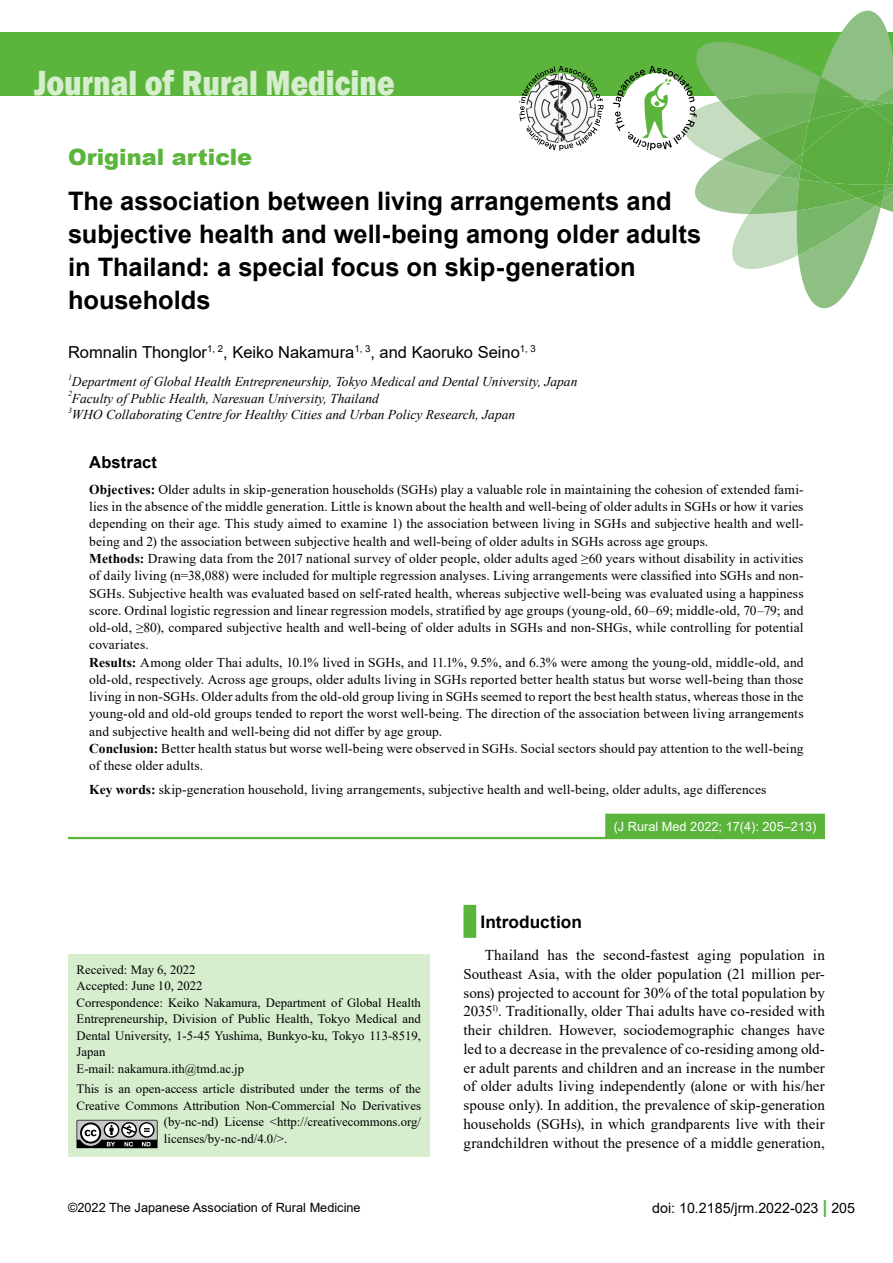
<style>
.page{position:relative;width:893px;height:1263px;background:#fff}
.page>*{position:absolute;margin:0;border:0;box-sizing:border-box;transform-origin:0 0}
.t1{font:800 36px "Franklin Gothic";color:#d6edce;scale:.83 1}
.t2{font:700 25.5px/33px "Arial";color:#000}
.t3{font:900 22.5px "Arial";color:#5bb53c}
.t4{font:700 17.25px "Arial";color:#000}
.t5{font:16.5px "Arial";color:#000}
.t6{font:700 16.5px "Arial";letter-spacing:.01em;color:#000}
.t7{font:15px/18.8px "Times New Roman";letter-spacing:.005em;color:#000;text-align:justify}
.t8{font:14.25px "Arial";color:#000}
.t9{font:13.5px/17.2px "Times New Roman";letter-spacing:.01em;color:#000}
.t10{font:italic 13.5px "Times New Roman";color:#000}
.t11{font:12.75px/16.5px "Times New Roman";color:#000}
.t12{font:12.75px "Arial";color:#000}
.t13{font:12.75px "Arial";color:#fff}
.t14{font:italic 7.8px "Times New Roman";color:#000}
.s1{font-weight:700}
.s2{font-weight:700;font-size:18px;color:#5bb53c}
</style>
<div class="page">
<div style="left:0;top:32px;width:893px;height:64px;background:#5bb53c"></div>
<svg style="left:613px;top:10px;width:280px;height:299px"></svg>
<svg style="left:519px;top:66px;width:84px;height:85px"></svg>
<hr style="left:68px;top:837px;width:757px;height:2px;background:#5bb53c">
<div style="left:605px;top:814px;width:220px;height:24px;background:#5bb53c"></div>
<div style="left:463px;top:905px;width:13px;height:33px;background:#5bb53c"></div>
<div style="left:68px;top:954px;width:361px;height:203px;background:#d6edce"></div>
<svg style="left:77px;top:1120px;width:81px;height:28px;background:#7c7d7c"></svg>
<h1 class="t1" style="left:34px;top:59px;width:436px">Journal of Rural Medicine</h1>
<h3 class="t3" style="left:68px;top:140px;width:186px">Original article</h3>
<h2 class="t2" style="left:68px;top:184px;width:635px">The association between living arrangements and subjective health and well-being among older adults in Thailand: a special focus on skip-generation households</h2>
<p class="t5" style="left:68px;top:341px;width:469px">Romnalin Thonglor<sup>1,</sup> <sup>2</sup>, Keiko Nakamura<sup>1,</sup> <sup>3</sup>, and Kaoruko Seino<sup>1,</sup> <sup>3</sup></p>
<p class="t14" style="left:68px;top:372px;width:5px">1</p>
<p class="t10" style="left:72px;top:372px;width:507px">Department of Global Health Entrepreneurship, Tokyo Medical and Dental University, Japan</p>
<p class="t14" style="left:68px;top:388px;width:5px">2</p>
<p class="t10" style="left:72px;top:389px;width:308px">Faculty of Public Health, Naresuan University, Thailand</p>
<p class="t14" style="left:68px;top:405px;width:5px">3</p>
<p class="t10" style="left:72px;top:405px;width:445px">WHO Collaborating Centre for Healthy Cities and Urban Policy Research, Japan</p>
<p class="t6" style="left:89px;top:451px;width:69px">Abstract</p>
<p class="t9" style="left:89px;top:480px;width:716px"><span class="s1">Objectives:</span> Older adults in skip-generation households (SGHs) play a valuable role in maintaining the cohesion of extended fami&shy;lies in the absence of the middle generation. Little is known about the health and well-being of older adults in SGHs or how it varies depending on their age. This study aimed to examine 1) the association between living in SGHs and subjective health and well&shy;being and 2) the association between subjective health and well-being of older adults in SGHs across age groups.<br><span class="s1">Methods:</span> Drawing data from the 2017 national survey of older people, older adults aged ≥60 years without disability in activities of daily living (n=38,088) were included for multiple regression analyses. Living arrangements were classified into SGHs and non-SGHs. Subjective health was evaluated based on self-rated health, whereas subjective well-being was evaluated using a happiness score. Ordinal logistic regression and linear regression models, stratified by age groups (young-old, 60–69; middle-old, 70–79; and old-old, ≥80), compared subjective health and well-being of older adults in SGHs and non-SHGs, while controlling for potential covariates.<br><span class="s1">Results:</span> Among older Thai adults, 10.1% lived in SGHs, and 11.1%, 9.5%, and 6.3% were among the young-old, middle-old, and old-old, respectively. Across age groups, older adults living in SGHs reported better health status but worse well-being than those living in non-SGHs. Older adults from the old-old group living in SGHs seemed to report the best health status, whereas those in the young-old and old-old groups tended to report the worst well-being. The direction of the association between living arrangements and subjective health and well-being did not differ by age group.<br><span class="s1">Conclusion:</span> Better health status but worse well-being were observed in SGHs. Social sectors should pay attention to the well-being of these older adults.</p>
<p class="t9" style="left:89px;top:780px;width:679px"><span class="s1">Key words:</span> skip-generation household, living arrangements, subjective health and well-being, older adults, age differences</p>
<p class="t13" style="left:614px;top:817px;width:204px">(J Rural Med 2022; 17(4): 205–213)</p>
<p class="t11" style="left:77px;top:961px;width:346px">Received: May 6, 2022<br>Accepted: June 10, 2022<br>Correspondence: Keiko Nakamura, Department of Global Health Entrepreneurship, Division of Public Health, Tokyo Medical and Dental University, 1-5-45 Yushima, Bunkyo-ku, Tokyo 113-8519, Japan<br>E-mail: nakamura.ith@tmd.ac.jp</p>
<p class="t11" style="left:77px;top:1080px;width:346px">This is an open-access article distributed under the terms of the</p>
<p class="t11" style="left:77px;top:1097px;width:346px">Creative Commons Attribution Non-Commercial No Derivatives</p>
<p class="t11" style="left:164px;top:1113px;width:259px">(by-nc-nd) License &lt;http://creativecommons.org/</p>
<p class="t11" style="left:164px;top:1130px;width:125px">licenses/by-nc-nd/4.0/&gt;.</p>
<p class="t12" style="left:68px;top:1199px;width:294px">©2022 The Japanese Association of Rural Medicine</p>
<p class="t4" style="left:480px;top:910px;width:103px">Introduction</p>
<p class="t7" style="left:463px;top:945px;width:363px;text-indent:21px">Thailand has the second-fastest aging population in Southeast Asia, with the older population (21 million per&shy;sons) projected to account for 30% of the total population by 2035<sup>1)</sup>. Traditionally, older Thai adults have co-resided with their children. However, sociodemographic changes have led to a decrease in the prevalence of co-residing among old&shy;er adult parents and children and an increase in the number of older adults living independently (alone or with his/her spouse only). In addition, the prevalence of skip-generation households (SGHs), in which grandparents live with their grandchildren without the presence of a middle generation,</p>
<p class="t8" style="left:652px;top:1198px;width:204px">doi: 10.2185/jrm.2022-023 <span class="s2">|</span> 205</p>
</div>
